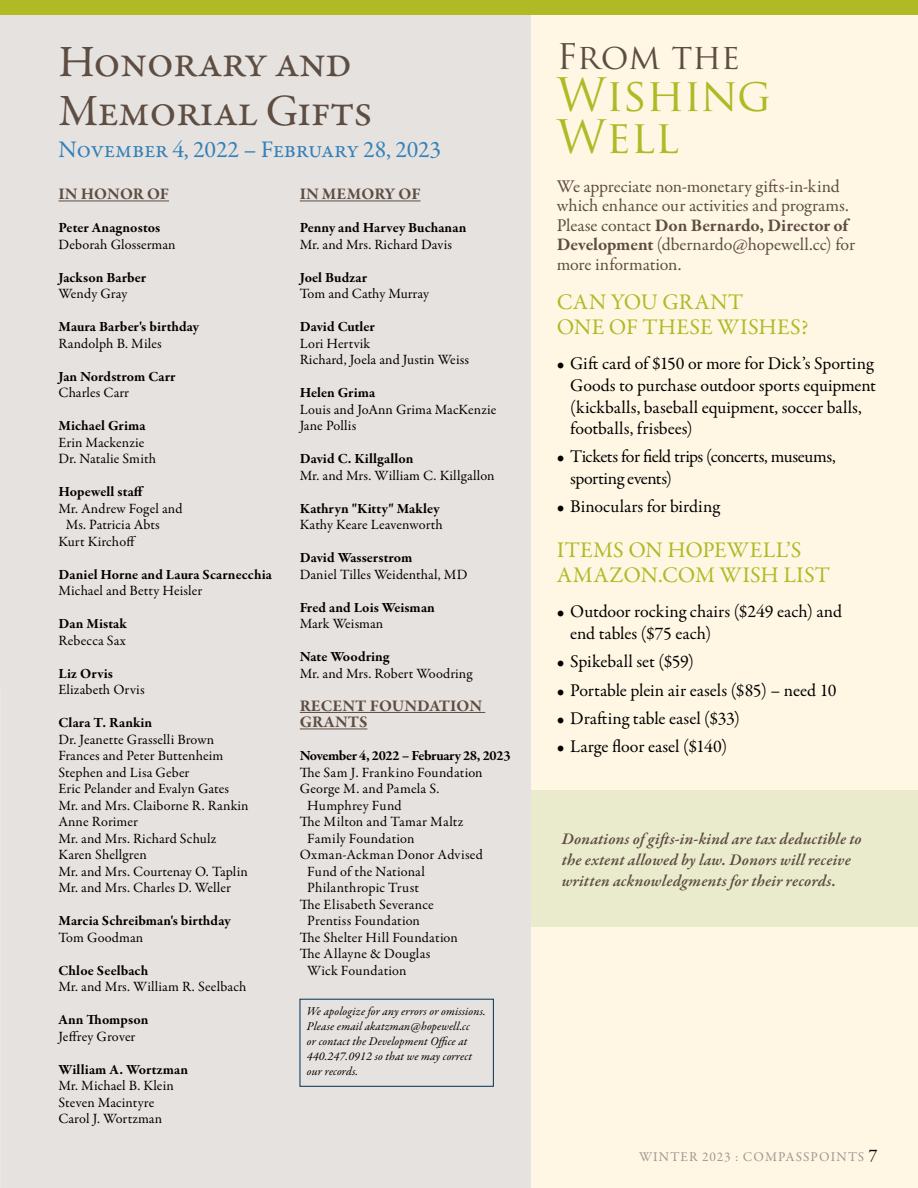
<style>
.page{position:relative;width:918px;height:1188px;background:#fff}
.page>*{position:absolute;margin:0;border:0;box-sizing:border-box;transform-origin:0 0}
.t1{font:45px/49.5px "Garamond Premr Pro";letter-spacing:-.02em;color:#5e4d42}
.t2{font:45px/42px "Trajan Pro";color:#b0ba25}
.t3{font:34.5px "Trajan Pro";color:#5e4d42}
.t4{font:24px "Garamond Premr Pro";letter-spacing:-.01em;color:#3381b9}
.t5{font:22.5px/25.5px "Garamond Premr Pro";letter-spacing:.005em;color:#b0ba25}
.t6{font:18px/21.6px "Garamond Premr Pro";letter-spacing:-.005em;color:#000}
.t7{font:18px/19.5px "Garamond Premr Pro";letter-spacing:.01em;color:#5e4d42}
.t8{font:italic 600 16.5px/21px "Garamond Premr Pro";letter-spacing:.01em;color:#5e4d42}
.t9{font:700 16.5px/16.5px "Garamond Premr Pro";color:#5e4d42}
.t10{font:14.25px/16.5px "Garamond Premr Pro";color:#000}
.t11{font:700 14.25px "Garamond Premr Pro";letter-spacing:.005em;color:#000}
.t12{font:700 14.25px "Garamond Premr Pro";letter-spacing:-.02em;color:#000}
.t13{font:13.5px "Garamond Premr Pro";letter-spacing:.08em;color:#a3968f}
.t14{font:italic 12px/15px "Garamond Premr Pro";letter-spacing:.01em;color:#000}
.s1{font-weight:700}
.s2{font-size:18px;color:#000}
</style>
<div class="page">
<div style="left:530px;top:0;width:388px;height:1188px;background:#fff7e4"></div>
<div style="left:530px;top:791px;width:388px;height:136px;background:#eaebcd"></div>
<div style="left:0;top:14px;width:530px;height:1174px;background:#e6e2df"></div>
<hr style="left:58px;top:201px;width:111px;height:1px;background:#5e4d42">
<hr style="left:300px;top:201px;width:121px;height:1px;background:#5e4d42">
<hr style="left:300px;top:712px;width:185px;height:1px;background:#5e4d42">
<hr style="left:300px;top:729px;width:67px;height:1px;background:#5e4d42">
<div style="left:0;top:0;width:918px;height:14px;background:#b0ba25"></div>
<h1 class="t1" style="left:58px;top:38px;width:316px">Honorary and<br>Memorial Gifts</h1>
<h3 class="t4" style="left:58px;top:135px;width:384px">November 4, 2022 – February 28, 2023</h3>
<p class="t9" style="left:58px;top:186px;width:112px">IN HONOR OF</p>
<p class="t11" style="left:58px;top:219px;width:103px">Peter Anagnostos</p>
<p class="t10" style="left:58px;top:236px;width:119px">Deborah Glosserman</p>
<p class="t11" style="left:58px;top:269px;width:89px">Jackson Barber</p>
<p class="t10" style="left:58px;top:286px;width:71px">Wendy Gray</p>
<p class="t11" style="left:58px;top:318px;width:143px">Maura Barber's birthday</p>
<p class="t10" style="left:58px;top:335px;width:105px">Randolph B. Miles</p>
<p class="t11" style="left:58px;top:368px;width:119px">Jan Nordstrom Carr</p>
<p class="t10" style="left:58px;top:385px;width:72px">Charles Carr</p>
<p class="t11" style="left:58px;top:417px;width:89px">Michael Grima</p>
<p class="t10" style="left:58px;top:434px;width:99px">Erin Mackenzie<br>Dr. Natalie Smith</p>
<p class="t11" style="left:58px;top:483px;width:87px">Hopewell staff</p>
<p class="t10" style="left:58px;top:500px;width:125px">Mr. Andrew Fogel and</p>
<p class="t10" style="left:66px;top:517px;width:95px">Ms. Patricia Abts</p>
<p class="t10" style="left:58px;top:533px;width:79px">Kurt Kirchoff</p>
<p class="t11" style="left:58px;top:566px;width:215px">Daniel Horne and Laura Scarnecchia</p>
<p class="t10" style="left:58px;top:583px;width:145px">Michael and Betty Heisler</p>
<p class="t11" style="left:58px;top:615px;width:70px">Dan Mistak</p>
<p class="t10" style="left:58px;top:632px;width:69px">Rebecca Sax</p>
<p class="t11" style="left:58px;top:665px;width:56px">Liz Orvis</p>
<p class="t10" style="left:58px;top:682px;width:88px">Elizabeth Orvis</p>
<p class="t11" style="left:58px;top:714px;width:95px">Clara T. Rankin</p>
<p class="t10" style="left:58px;top:731px;width:192px">Dr. Jeanette Grasselli Brown<br>Frances and Peter Buttenheim<br>Stephen and Lisa Geber<br>Eric Pelander and Evalyn Gates<br>Mr. and Mrs. Claiborne R. Rankin<br>Anne Rorimer<br>Mr. and Mrs. Richard Schulz<br>Karen Shellgren<br>Mr. and Mrs. Courtenay O. Taplin<br>Mr. and Mrs. Charles D. Weller</p>
<p class="t11" style="left:58px;top:912px;width:174px">Marcia Schreibman's birthday</p>
<p class="t10" style="left:58px;top:929px;width:86px">Tom Goodman</p>
<p class="t11" style="left:58px;top:962px;width:91px">Chloe Seelbach</p>
<p class="t10" style="left:58px;top:979px;width:189px">Mr. and Mrs. William R. Seelbach</p>
<p class="t11" style="left:58px;top:1011px;width:92px">Ann Thompson</p>
<p class="t10" style="left:58px;top:1028px;width:78px">Jeffrey Grover</p>
<p class="t11" style="left:58px;top:1061px;width:131px">William A. Wortzman</p>
<p class="t10" style="left:58px;top:1078px;width:117px">Mr. Michael B. Klein<br>Steven Macintyre<br>Carol J. Wortzman</p>
<p class="t9" style="left:300px;top:186px;width:122px">IN MEMORY OF</p>
<p class="t11" style="left:300px;top:219px;width:168px">Penny and Harvey Buchanan</p>
<p class="t10" style="left:300px;top:236px;width:154px">Mr. and Mrs. Richard Davis</p>
<p class="t11" style="left:300px;top:269px;width:69px">Joel Budzar</p>
<p class="t10" style="left:300px;top:286px;width:131px">Tom and Cathy Murray</p>
<p class="t11" style="left:300px;top:318px;width:77px">David Cutler</p>
<p class="t10" style="left:300px;top:335px;width:171px">Lori Hertvik<br>Richard, Joela and Justin Weiss</p>
<p class="t11" style="left:300px;top:384px;width:77px">Helen Grima</p>
<p class="t10" style="left:300px;top:401px;width:198px">Louis and JoAnn Grima MacKenzie<br>Jane Pollis</p>
<p class="t11" style="left:300px;top:450px;width:115px">David C. Killgallon</p>
<p class="t10" style="left:300px;top:467px;width:196px">Mr. and Mrs. William C. Killgallon</p>
<p class="t11" style="left:300px;top:500px;width:142px">Kathryn "Kitty" Makley</p>
<p class="t10" style="left:300px;top:517px;width:145px">Kathy Keare Leavenworth</p>
<p class="t11" style="left:300px;top:549px;width:114px">David Wasserstrom</p>
<p class="t10" style="left:300px;top:566px;width:169px">Daniel Tilles Weidenthal, MD</p>
<p class="t11" style="left:300px;top:599px;width:137px">Fred and Lois Weisman</p>
<p class="t10" style="left:300px;top:616px;width:85px">Mark Weisman</p>
<p class="t11" style="left:300px;top:648px;width:91px">Nate Woodring</p>
<p class="t10" style="left:300px;top:665px;width:175px">Mr. and Mrs. Robert Woodring</p>
<p class="t9" style="left:300px;top:698px;width:184px">RECENT FOUNDATION<br>GRANTS</p>
<p class="t12" style="left:300px;top:747px;width:212px">November 4, 2022 – February 28, 2023</p>
<p class="t10" style="left:300px;top:764px;width:184px">The Sam J. Frankino Foundation</p>
<p class="t10" style="left:300px;top:781px;width:141px">George M. and Pamela S.</p>
<p class="t10" style="left:307px;top:797px;width:96px">Humphrey Fund</p>
<p class="t10" style="left:300px;top:814px;width:165px">The Milton and Tamar Maltz</p>
<p class="t10" style="left:307px;top:830px;width:109px">Family Foundation</p>
<p class="t10" style="left:300px;top:847px;width:185px">Oxman-Ackman Donor Advised</p>
<p class="t10" style="left:307px;top:863px;width:119px">Fund of the National</p>
<p class="t10" style="left:307px;top:880px;width:113px">Philanthropic Trust</p>
<p class="t10" style="left:300px;top:896px;width:136px">The Elisabeth Severance</p>
<p class="t10" style="left:307px;top:913px;width:114px">Prentiss Foundation</p>
<p class="t10" style="left:300px;top:929px;width:160px">The Shelter Hill Foundation</p>
<p class="t10" style="left:300px;top:946px;width:132px">The Allayne &amp; Douglas</p>
<p class="t10" style="left:307px;top:962px;width:101px">Wick Foundation</p>
<p class="t14" style="left:307px;top:1004px;width:180px">We apologize for any errors or omissions.<br>Please email akatzman@hopewell.cc<br>or contact the Development Office at<br>440.247.0912 so that we may correct our records.</p>
<h2 class="t3" style="left:557px;top:35px;width:185px">From the</h2>
<h1 class="t2" style="left:557px;top:74px;width:216px">Wishing<br>Well</h1>
<p class="t7" style="left:557px;top:177px;width:300px">We appreciate non-monetary gifts-in-kind which enhance our activities and programs.<br>Please contact <span class="s1">Don Bernardo, Director of Development</span> (dbernardo@hopewell.cc) for more information.</p>
<h3 class="t5" style="left:557px;top:289px;width:253px">CAN YOU GRANT<br>ONE OF THESE WISHES?</h3>
<p class="t6" style="left:570px;top:353px;width:307px;text-indent:-14px">• Gift card of $150 or more for Dick’s Sporting Goods to purchase outdoor sports equipment (kickballs, baseball equipment, soccer balls, footballs, frisbees)</p>
<p class="t6" style="left:570px;top:446px;width:267px;text-indent:-14px">• Tickets for field trips (concerts, museums, sporting events)</p>
<p class="t6" style="left:557px;top:496px;width:165px">• Binoculars for birding</p>
<h3 class="t5" style="left:557px;top:537px;width:275px">ITEMS ON HOPEWELL’S<br>AMAZON.COM WISH LIST</h3>
<p class="t6" style="left:570px;top:601px;width:273px;text-indent:-14px">• Outdoor rocking chairs ($249 each) and end tables ($75 each)</p>
<p class="t6" style="left:557px;top:651px;width:139px">• Spikeball set ($59)</p>
<p class="t6" style="left:557px;top:680px;width:281px">• Portable plein air easels ($85) – need 10</p>
<p class="t6" style="left:557px;top:708px;width:185px">• Drafting table easel ($33)</p>
<p class="t6" style="left:557px;top:736px;width:172px">• Large floor easel ($140)</p>
<p class="t8" style="left:562px;top:829px;width:302px">Donations of gifts-in-kind are tax deductible to the extent allowed by law. Donors will receive written acknowledgments for their records.</p>
<p class="t13" style="left:639px;top:1148px;width:240px">WINTER 2023 : COMPASSPOINTS <span class="s2">7</span></p>
</div>
